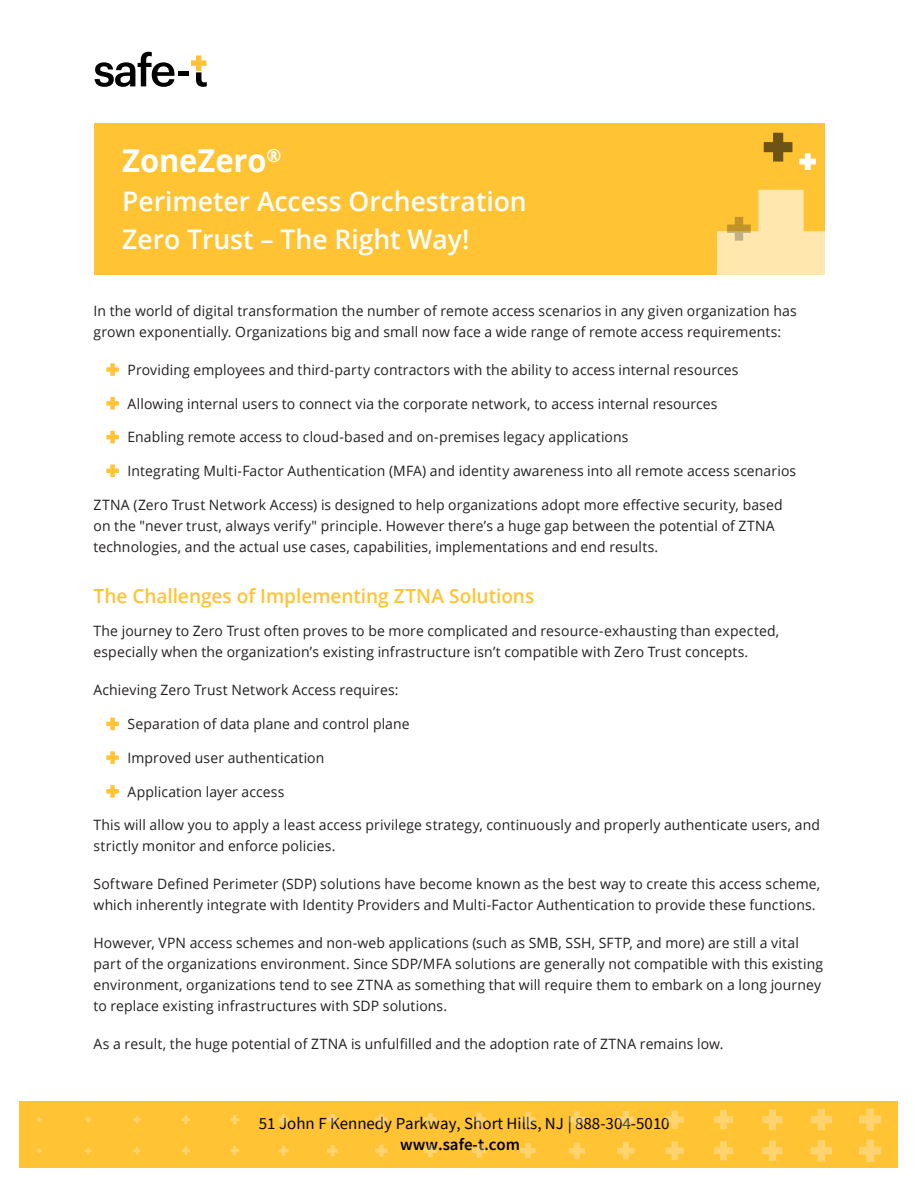
<style>
.page{position:relative;width:918px;height:1188px;background:#fff}
.page>*{position:absolute;margin:0;border:0;box-sizing:border-box;transform-origin:0 0}
.t1{font:700 31.5px "Open Sans";color:#fff}
.t2{font:600 27px/38.5px "Open Sans";color:#fff}
.t3{font:600 19.5px "Open Sans";letter-spacing:-.005em;color:#ffc333}
.t4{font:700 18.3px "Open Sans";color:#fff}
.t5{font:16.95px "Source Sans Pro";color:#000001}
.t6{font:600 16.95px "Source Sans Pro";color:#000001}
.t7{font:14.25px/21px "Open Sans";letter-spacing:.01em;color:#231f20}
</style>
<div class="page">
<div style="left:20px;top:1101px;width:878px;height:66px;background:#ffc333"></div>
<svg style="left:37px;top:1117px;width:5px;height:5px"></svg>
<svg style="left:85px;top:1117px;width:6px;height:6px"></svg>
<svg style="left:133px;top:1116px;width:8px;height:7px"></svg>
<svg style="left:182px;top:1116px;width:8px;height:8px"></svg>
<svg style="left:230px;top:1115px;width:9px;height:9px"></svg>
<svg style="left:279px;top:1114px;width:10px;height:11px"></svg>
<svg style="left:327px;top:1114px;width:11px;height:11px"></svg>
<svg style="left:375px;top:1113px;width:12px;height:13px"></svg>
<svg style="left:424px;top:1113px;width:13px;height:13px"></svg>
<svg style="left:472px;top:1112px;width:14px;height:15px"></svg>
<svg style="left:520px;top:1112px;width:16px;height:15px"></svg>
<svg style="left:569px;top:1111px;width:16px;height:17px"></svg>
<svg style="left:617px;top:1111px;width:17px;height:17px"></svg>
<svg style="left:665px;top:1110px;width:19px;height:19px"></svg>
<svg style="left:714px;top:1110px;width:19px;height:19px"></svg>
<svg style="left:762px;top:1109px;width:21px;height:21px"></svg>
<svg style="left:811px;top:1109px;width:21px;height:21px"></svg>
<svg style="left:859px;top:1108px;width:22px;height:23px"></svg>
<svg style="left:37px;top:1148px;width:5px;height:5px"></svg>
<svg style="left:85px;top:1148px;width:6px;height:6px"></svg>
<svg style="left:133px;top:1147px;width:8px;height:7px"></svg>
<svg style="left:182px;top:1147px;width:8px;height:8px"></svg>
<svg style="left:230px;top:1146px;width:9px;height:9px"></svg>
<svg style="left:279px;top:1146px;width:10px;height:10px"></svg>
<svg style="left:327px;top:1145px;width:11px;height:11px"></svg>
<svg style="left:375px;top:1145px;width:12px;height:12px"></svg>
<svg style="left:424px;top:1144px;width:13px;height:13px"></svg>
<svg style="left:472px;top:1144px;width:14px;height:14px"></svg>
<svg style="left:520px;top:1143px;width:16px;height:15px"></svg>
<svg style="left:569px;top:1143px;width:16px;height:16px"></svg>
<svg style="left:617px;top:1142px;width:17px;height:17px"></svg>
<svg style="left:665px;top:1142px;width:19px;height:18px"></svg>
<svg style="left:714px;top:1141px;width:19px;height:19px"></svg>
<svg style="left:762px;top:1140px;width:21px;height:21px"></svg>
<svg style="left:811px;top:1140px;width:21px;height:21px"></svg>
<svg style="left:859px;top:1139px;width:22px;height:23px"></svg>
<hr style="left:179px;top:72px;width:10px;height:4px;background:#000">
<svg style="left:95px;top:52px;width:79px;height:35px"></svg>
<svg style="left:191px;top:55px;width:16px;height:32px"></svg>
<div style="left:94px;top:123px;width:730px;height:152px;background:#ffc333"></div>
<svg style="left:717px;top:190px;width:107px;height:85px"></svg>
<svg style="left:764px;top:133px;width:28px;height:29px"></svg>
<svg style="left:799px;top:153px;width:17px;height:17px"></svg>
<svg style="left:106px;top:363px;width:13px;height:13px"></svg>
<svg style="left:106px;top:397px;width:13px;height:13px"></svg>
<svg style="left:106px;top:431px;width:13px;height:12px"></svg>
<svg style="left:106px;top:465px;width:13px;height:12px"></svg>
<svg style="left:106px;top:718px;width:13px;height:12px"></svg>
<svg style="left:106px;top:751px;width:13px;height:13px"></svg>
<svg style="left:106px;top:785px;width:13px;height:13px"></svg>
<p class="t4" style="left:267px;top:142px;width:16px">R</p>
<h1 class="t1" style="left:122px;top:138px;width:146px">ZoneZero</h1>
<h2 class="t2" style="left:122px;top:181px;width:406px">Perimeter Access Orchestration<br>Zero Trust – The Right Way!</h2>
<p class="t7" style="left:94px;top:300px;width:705px">In the world of digital transformation the number of remote access scenarios in any given organization has grown exponentially. Organizations big and small now face a wide range of remote access requirements:</p>
<p class="t7" style="left:128px;top:359px;width:612px">Providing employees and third-party contractors with the ability to access internal resources</p>
<p class="t7" style="left:128px;top:392px;width:592px">Allowing internal users to connect via the corporate network, to access internal resources</p>
<p class="t7" style="left:128px;top:426px;width:502px">Enabling remote access to cloud-based and on-premises legacy applications</p>
<p class="t7" style="left:128px;top:460px;width:670px">Integrating Multi-Factor Authentication (MFA) and identity awareness into all remote access scenarios</p>
<p class="t7" style="left:94px;top:494px;width:691px">ZTNA (Zero Trust Network Access) is designed to help organizations adopt more effective security, based on the "never trust, always verify" principle. However there as’ huge gap between the potential of ZTNA technologies, and the actual use cases, capabilities, implementations and end results.</p>
<h3 class="t3" style="left:94px;top:582px;width:442px">The Challenges of Implementing ZTNA Solutions</h3>
<p class="t7" style="left:94px;top:620px;width:687px">The journey to Zero Trust often proves to be more complicated and resource-exhausting than expected, especially when the organization s’ existing infrastructure isn t’ compatible with Zero Trust concepts.</p>
<p class="t7" style="left:94px;top:679px;width:307px">Achieving Zero Trust Network Access requires:</p>
<p class="t7" style="left:128px;top:713px;width:284px">Separation of data plane and control plane</p>
<p class="t7" style="left:128px;top:747px;width:198px">Improved user authentication</p>
<p class="t7" style="left:128px;top:781px;width:158px">Application layer access</p>
<p class="t7" style="left:94px;top:814px;width:728px">This will allow you to apply a least access privilege strategy, continuously and properly authenticate users, and strictly monitor and enforce policies.</p>
<p class="t7" style="left:94px;top:873px;width:728px">Software Defined Perimeter (SDP) solutions have become known as the best way to create this access scheme, which inherently integrate with Identity Providers and Multi-Factor Authentication to provide these functions.</p>
<p class="t7" style="left:94px;top:932px;width:731px">However, VPN access schemes and non-web applications (such as SMB, SSH, SFTP, and more) are still a vital part of the organizations environment. Since SDP/MFA solutions are generally not compatible with this existing environment, organizations tend to see ZTNA as something that will require them to embark on a long journey to replace existing infrastructures with SDP solutions.</p>
<p class="t7" style="left:94px;top:1033px;width:632px">As a result, the huge potential of ZTNA is unfulfilled and the adoption rate of ZTNA remains low.</p>
<p class="t5" style="left:259px;top:1113px;width:412px">51 John F Kennedy Parkway, Short Hills, NJ | 888-304-5010</p>
<p class="t6" style="left:400px;top:1133px;width:121px">www.safe .t- com</p>
</div>
